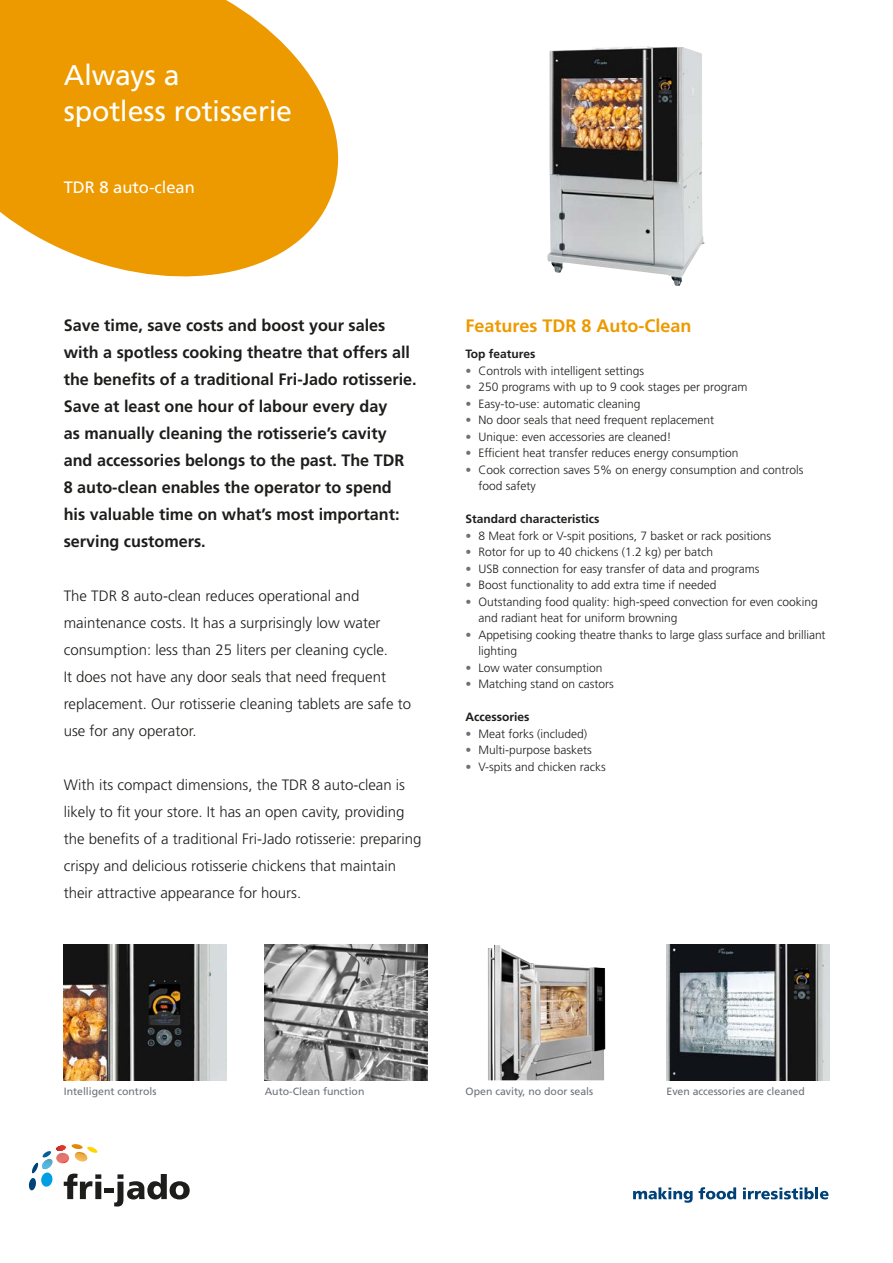
<style>
.page{position:relative;width:893px;height:1263px;background:#fff}
.page>*{position:absolute;margin:0;border:0;box-sizing:border-box;transform-origin:0 0}
.t1{font:28.5px/36px "Frutiger LT Std";letter-spacing:-.005em;color:#fff}
.t2{font:700 18px "Frutiger LT Std";color:#ed9a00}
.t3{font:700 16.5px/27px "Frutiger LT Std";color:#1d1d1b}
.t4{font:16.5px "Frutiger LT Std";color:#fff}
.t5{font:300 15px/27px "Frutiger LT Std";color:#1d1d1b}
.t6{font:300 12px/16.5px "Frutiger LT Std";color:#1d1d1b}
.t7{font:700 12px "Frutiger LT Std";color:#1d1d1b}
.t8{font:10.5px "Frutiger LT Std";color:#6a727a}
.s1{color:#6a727a}
</style>
<div class="page">
<svg style="left:0;top:0;width:338px;height:276px;background:#efa723"></svg>
<svg style="left:29px;top:1144px;width:161px;height:62px"></svg>
<img style="left:64px;top:944px;width:162px;height:136px">
<img style="left:666px;top:944px;width:163px;height:136px">
<img style="left:547px;top:47px;width:158px;height:239px">
<svg style="left:633px;top:1187px;width:60px;height:16px"></svg>
<svg style="left:699px;top:1187px;width:37px;height:12px"></svg>
<svg style="left:743px;top:1187px;width:85px;height:12px"></svg>
<img style="left:488px;top:945px;width:117px;height:135px">
<img style="left:265px;top:944px;width:162px;height:136px">
<h1 class="t1" style="left:64px;top:58px;width:230px">Always a<br>spotless rotisserie</h1>
<h3 class="t4" style="left:64px;top:178px;width:133px">TDR 8 auto-clean</h3>
<p class="t3" style="left:64px;top:312px;width:354px">Save time, save costs and boost your sales with a spotless cooking theatre that offers all the benefits of a traditional Fri-Jado rotisserie.<br>Save at least one hour of labour every day<br>as manually cleaning the rotisserie’s cavity and accessories belongs to the past. The TDR 8 auto-clean enables the operator to spend his valuable time on what’s most important: serving customers.</p>
<p class="t5" style="left:64px;top:583px;width:349px">The TDR 8 auto-clean reduces operational and maintenance costs. It has a surprisingly low water consumption: less than 25 liters per cleaning cycle.<br>It does not have any door seals that need frequent replacement. Our rotisserie cleaning tablets are safe to use for any operator.</p>
<p class="t5" style="left:64px;top:772px;width:359px">With its compact dimensions, the TDR 8 auto-clean is likely to fit your store. It has an open cavity, providing the benefits of a traditional Fri-Jado rotisserie: preparing crispy and delicious rotisserie chickens that maintain their attractive appearance for hours.</p>
<h2 class="t2" style="left:466px;top:316px;width:227px">Features TDR 8 Auto-Clean</h2>
<p class="t7" style="left:466px;top:347px;width:71px">Top features</p>
<p class="t6" style="left:466px;top:362px;width:180px"><span class="s1">•</span> Controls with intelligent settings</p>
<p class="t6" style="left:466px;top:379px;width:283px"><span class="s1">•</span> 250 programs with up to 9 cook stages per program</p>
<p class="t6" style="left:466px;top:395px;width:176px"><span class="s1">•</span> Easy-to-use: automatic cleaning</p>
<p class="t6" style="left:466px;top:412px;width:250px"><span class="s1">•</span> No door seals that need frequent replacement</p>
<p class="t6" style="left:466px;top:428px;width:207px"><span class="s1">•</span> Unique: even accessories are cleaned!</p>
<p class="t6" style="left:466px;top:445px;width:275px"><span class="s1">•</span> Efficient heat transfer reduces energy consumption</p>
<p class="t6" style="left:478px;top:461px;width:326px;text-indent:-13px"><span class="s1">•</span> Cook correction saves 5% on energy consumption and controls food safety</p>
<p class="t7" style="left:466px;top:512px;width:135px">Standard characteristics</p>
<p class="t6" style="left:466px;top:527px;width:307px"><span class="s1">•</span> 8 Meat fork or V-spit positions, 7 basket or rack positions</p>
<p class="t6" style="left:466px;top:544px;width:249px"><span class="s1">•</span> Rotor for up to 40 chickens (1.2 kg) per batch</p>
<p class="t6" style="left:466px;top:560px;width:295px"><span class="s1">•</span> USB connection for easy transfer of data and programs</p>
<p class="t6" style="left:466px;top:577px;width:252px"><span class="s1">•</span> Boost functionality to add extra time if needed</p>
<p class="t6" style="left:478px;top:593px;width:341px;text-indent:-13px"><span class="s1">•</span> Outstanding food quality: high-speed convection for even cooking and radiant heat for uniform browning</p>
<p class="t6" style="left:478px;top:626px;width:349px;text-indent:-13px"><span class="s1">•</span> Appetising cooking theatre thanks to large glass surface and brilliant lighting</p>
<p class="t6" style="left:466px;top:659px;width:138px"><span class="s1">•</span> Low water consumption</p>
<p class="t6" style="left:466px;top:676px;width:150px"><span class="s1">•</span> Matching stand on castors</p>
<p class="t7" style="left:466px;top:710px;width:65px">Accessories</p>
<p class="t6" style="left:466px;top:725px;width:123px"><span class="s1">•</span> Meat forks (included)</p>
<p class="t6" style="left:466px;top:742px;width:128px"><span class="s1">•</span> Multi-purpose baskets</p>
<p class="t6" style="left:466px;top:758px;width:142px"><span class="s1">•</span> V-spits and chicken racks</p>
<p class="t8" style="left:64px;top:1085px;width:94px">Intelligent controls</p>
<p class="t8" style="left:265px;top:1085px;width:101px">Auto-Clean function</p>
<p class="t8" style="left:466px;top:1085px;width:129px">Open cavity, no door seals</p>
<p class="t8" style="left:667px;top:1085px;width:140px">Even accessories are cleaned</p>
</div>
